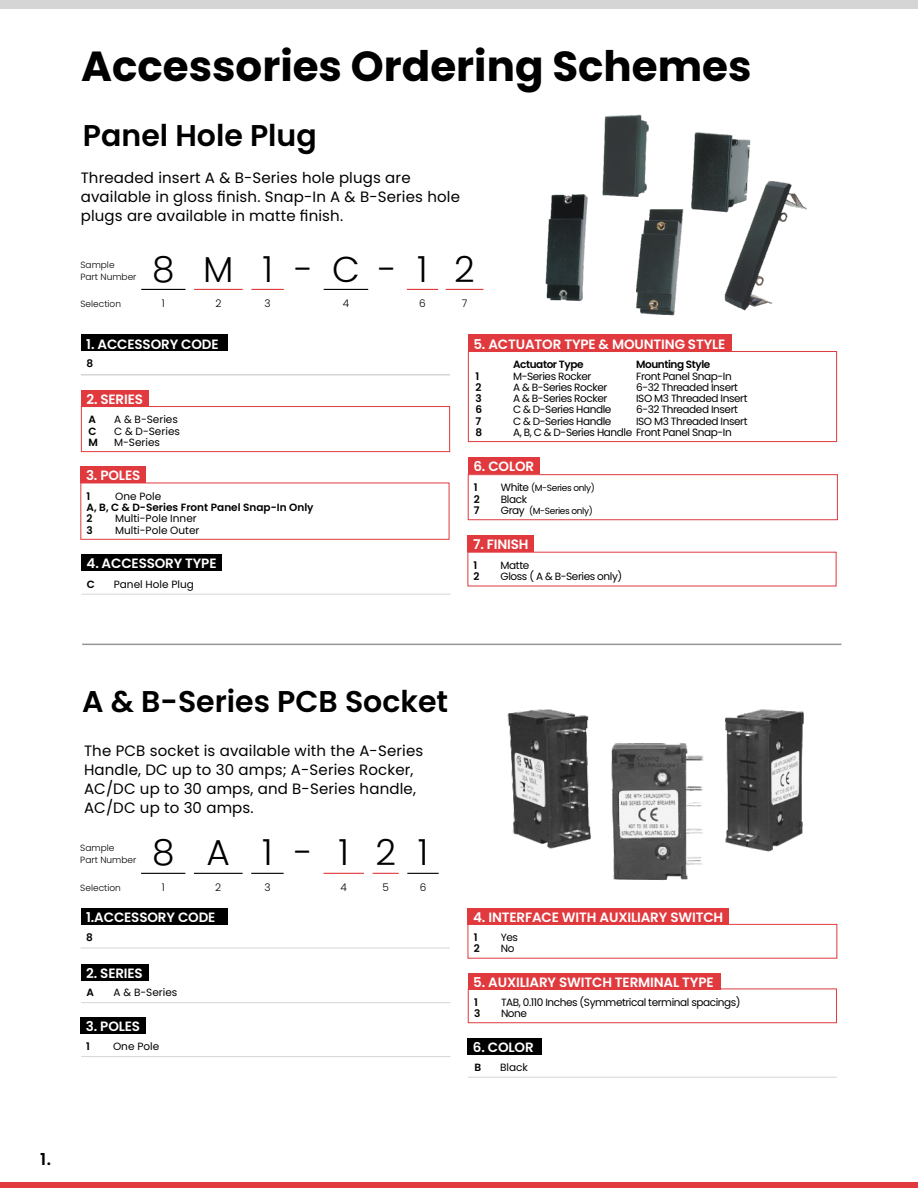
<style>
.page{position:relative;width:918px;height:1188px;background:#fff}
.page>*{position:absolute;margin:0;border:0;box-sizing:border-box;transform-origin:0 0}
.t1{font:700 42px "Poppins";color:#000}
.t2{font:300 36px "Poppins";color:#000}
.t3{font:600 30px "Poppins";color:#000}
.t4{font:600 16.5px "Poppins";color:#000}
.t5{font:15px/18.8px "Poppins";letter-spacing:.01em;color:#000}
.t6{font:600 13.5px "Poppins";letter-spacing:-.01em;color:#fff}
.t7{font:10.5px "Poppins";letter-spacing:-.04em;color:#000}
.t8{font:600 10.5px "Poppins";letter-spacing:-.04em;color:#000}
.t9{font:10.5px "Poppins";color:#000}
.t10{font:600 10.5px/11.2px "Poppins";color:#000}
.t11{font:300 10.5px "Poppins";color:#000}
.t12{font:300 9px/12px "Poppins";color:#000}
.t13{font:9px "Poppins";letter-spacing:-.04em;color:#000}
.s1{font-size:10.5px}
</style>
<div class="page">
<div style="left:0;top:1182px;width:918px;height:6px;background:#e03a3e"></div>
<div style="left:0;top:0;width:918px;height:9px;background:#d6d5d5"></div>
<hr style="left:82px;top:644px;width:760px;height:1px;background:#939598">
<img style="left:545px;top:114px;width:262px;height:202px">
<div style="left:468px;top:351px;width:369px;height:91px;border:1px solid #e03a3e"></div>
<hr style="left:194px;top:289px;width:49px;height:1px;background:#e03a3e">
<hr style="left:407px;top:289px;width:31px;height:1px;background:#e03a3e">
<hr style="left:446px;top:289px;width:37px;height:1px;background:#e03a3e">
<hr style="left:251px;top:289px;width:33px;height:1px;background:#e03a3e">
<hr style="left:141px;top:289px;width:45px;height:1px;background:#000">
<hr style="left:324px;top:289px;width:44px;height:1px;background:#000">
<div style="left:81px;top:406px;width:369px;height:46px;border:1px solid #e03a3e"></div>
<div style="left:80px;top:483px;width:369px;height:57px;border:1px solid #e03a3e"></div>
<div style="left:81px;top:390px;width:67px;height:17px;background:#e03a3e"></div>
<div style="left:81px;top:335px;width:147px;height:16px;background:#000"></div>
<hr style="left:81px;top:374px;width:369px;height:1px;background:#d6d5d5">
<div style="left:81px;top:466px;width:65px;height:17px;background:#e03a3e"></div>
<div style="left:81px;top:555px;width:141px;height:16px;background:#000"></div>
<div style="left:468px;top:535px;width:66px;height:17px;background:#e03a3e"></div>
<div style="left:468px;top:335px;width:264px;height:16px;background:#e03a3e"></div>
<div style="left:468px;top:457px;width:72px;height:17px;background:#e03a3e"></div>
<div style="left:468px;top:474px;width:370px;height:46px;border:1px solid #e03a3e"></div>
<img style="left:507px;top:709px;width:297px;height:171px">
<hr style="left:323px;top:873px;width:41px;height:1px;background:#e03a3e">
<hr style="left:141px;top:873px;width:44px;height:1px;background:#000">
<hr style="left:194px;top:873px;width:49px;height:1px;background:#000">
<hr style="left:251px;top:873px;width:33px;height:1px;background:#000">
<hr style="left:407px;top:873px;width:32px;height:1px;background:#000">
<svg style="left:373px;top:873px;width:26px;height:1px"></svg>
<div style="left:468px;top:989px;width:369px;height:34px;border:1px solid #e03a3e"></div>
<div style="left:468px;top:924px;width:369px;height:35px;border:1px solid #e03a3e"></div>
<div style="left:81px;top:964px;width:67px;height:16px;background:#000"></div>
<div style="left:468px;top:973px;width:252px;height:16px;background:#e03a3e"></div>
<div style="left:81px;top:908px;width:147px;height:16px;background:#000"></div>
<div style="left:468px;top:908px;width:261px;height:16px;background:#e03a3e"></div>
<hr style="left:81px;top:948px;width:369px;height:1px;background:#d6d5d5">
<hr style="left:81px;top:594px;width:370px;height:1px;background:#d6d5d5">
<hr style="left:81px;top:1056px;width:369px;height:1px;background:#d6d5d5">
<hr style="left:468px;top:1077px;width:369px;height:1px;background:#d6d5d5">
<hr style="left:81px;top:1002px;width:369px;height:1px;background:#d6d5d5">
<hr style="left:81px;top:375px;width:369px;height:1px;background:#d6d5d5">
<div style="left:80px;top:1017px;width:66px;height:16px;background:#000"></div>
<div style="left:468px;top:1038px;width:74px;height:16px;background:#000"></div>
<h1 class="t1" style="left:81px;top:42px;width:672px">Accessories Ordering Schemes</h1>
<h3 class="t3" style="left:83px;top:118px;width:235px">Panel Hole Plug</h3>
<h3 class="t5" style="left:81px;top:169px;width:381px">Threaded insert A &amp; B-Series hole plugs are available in gloss finish. Snap-In A &amp; B-Series hole plugs are available in matte finish.</h3>
<p class="t12" style="left:80px;top:258px;width:58px">Sample<br>Part Number</p>
<h2 class="t2" style="left:152px;top:248px;width:324px">8 M 1-C-1 2</h2>
<p class="t12" style="left:80px;top:298px;width:42px">Selection</p>
<p class="t11" style="left:162px;top:297px;width:5px">1</p>
<p class="t11" style="left:215px;top:297px;width:8px">2</p>
<p class="t11" style="left:265px;top:297px;width:8px">3</p>
<p class="t11" style="left:343px;top:297px;width:8px">4</p>
<p class="t11" style="left:419px;top:297px;width:8px">6</p>
<p class="t11" style="left:462px;top:297px;width:7px">7</p>
<p class="t6" style="left:86px;top:336px;width:134px">1. ACCESSORY CODE</p>
<p class="t8" style="left:86px;top:358px;width:8px">8</p>
<p class="t6" style="left:86px;top:392px;width:58px">2. SERIES</p>
<p class="t8" style="left:89px;top:414px;width:9px">A</p>
<p class="t7" style="left:114px;top:414px;width:65px">A &amp; B-Series</p>
<p class="t8" style="left:89px;top:425px;width:10px">C</p>
<p class="t7" style="left:114px;top:425px;width:67px">C &amp; D-Series</p>
<p class="t8" style="left:89px;top:436px;width:11px">M</p>
<p class="t7" style="left:114px;top:436px;width:47px">M-Series</p>
<p class="t6" style="left:86px;top:467px;width:56px">3. POLES</p>
<p class="t8" style="left:87px;top:490px;width:5px">1</p>
<p class="t7" style="left:115px;top:490px;width:48px">One Pole</p>
<p class="t10" style="left:87px;top:502px;width:229px">A, B, C &amp; D-Series Front Panel Snap-In Only<br>2</p>
<p class="t9" style="left:115px;top:513px;width:83px">Multi-Pole Inner</p>
<p class="t8" style="left:87px;top:524px;width:8px">3</p>
<p class="t9" style="left:115px;top:524px;width:86px">Multi-Pole Outer</p>
<p class="t6" style="left:87px;top:556px;width:131px">4. ACCESSORY TYPE</p>
<p class="t8" style="left:87px;top:578px;width:10px">C</p>
<p class="t9" style="left:114px;top:578px;width:82px">Panel Hole Plug</p>
<p class="t6" style="left:473px;top:336px;width:254px">5. ACTUATOR TYPE &amp; MOUNTING STYLE</p>
<p class="t8" style="left:513px;top:359px;width:72px">Actuator Type</p>
<p class="t8" style="left:636px;top:359px;width:76px">Mounting Style</p>
<p class="t8" style="left:476px;top:370px;width:5px">1</p>
<p class="t7" style="left:513px;top:370px;width:80px">M-Series Rocker</p>
<p class="t7" style="left:636px;top:370px;width:97px">Front Panel Snap-In</p>
<p class="t8" style="left:476px;top:381px;width:8px">2</p>
<p class="t7" style="left:513px;top:381px;width:96px">A &amp; B-Series Rocker</p>
<p class="t7" style="left:636px;top:381px;width:103px">6-32 Threaded Insert</p>
<p class="t8" style="left:476px;top:392px;width:8px">3</p>
<p class="t7" style="left:513px;top:392px;width:96px">A &amp; B-Series Rocker</p>
<p class="t7" style="left:636px;top:392px;width:113px">ISO M3 Threaded Insert</p>
<p class="t8" style="left:476px;top:404px;width:8px">6</p>
<p class="t7" style="left:513px;top:404px;width:100px">C &amp; D-Series Handle</p>
<p class="t7" style="left:636px;top:404px;width:103px">6-32 Threaded Insert</p>
<p class="t8" style="left:476px;top:415px;width:7px">7</p>
<p class="t7" style="left:513px;top:415px;width:100px">C &amp; D-Series Handle</p>
<p class="t7" style="left:636px;top:415px;width:113px">ISO M3 Threaded Insert</p>
<p class="t8" style="left:476px;top:426px;width:8px">8</p>
<p class="t7" style="left:513px;top:426px;width:220px">A, B, C &amp; D-Series Handle Front Panel Snap-In</p>
<p class="t6" style="left:473px;top:459px;width:62px">6. COLOR</p>
<p class="t8" style="left:474px;top:482px;width:5px">1</p>
<p class="t13" style="left:501px;top:483px;width:95px"><span class="s1">White</span> (M-Series only)</p>
<p class="t8" style="left:474px;top:493px;width:8px">2</p>
<p class="t7" style="left:501px;top:493px;width:28px">Black</p>
<p class="t8" style="left:474px;top:504px;width:7px">7</p>
<p class="t13" style="left:501px;top:506px;width:93px"><span class="s1">Gray</span> (M-Series only)</p>
<p class="t6" style="left:473px;top:537px;width:57px">7. FINISH</p>
<p class="t8" style="left:474px;top:559px;width:5px">1</p>
<p class="t7" style="left:501px;top:559px;width:30px">Matte</p>
<p class="t8" style="left:474px;top:570px;width:8px">2</p>
<p class="t7" style="left:501px;top:570px;width:123px">Gloss ( A &amp; B-Series only)</p>
<h3 class="t3" style="left:82px;top:684px;width:367px">A &amp; B-Series PCB Socket</h3>
<h3 class="t5" style="left:84px;top:742px;width:341px">The PCB socket is available with the A-Series Handle, DC up to 30 amps; A-Series Rocker, AC/DC up to 30 amps, and B-Series handle, AC/DC up to 30 amps.</h3>
<p class="t12" style="left:80px;top:842px;width:58px">Sample<br>Part Number</p>
<h2 class="t2" style="left:152px;top:832px;width:278px">8 A 1-121</h2>
<p class="t12" style="left:80px;top:882px;width:42px">Selection</p>
<p class="t11" style="left:162px;top:881px;width:5px">1</p>
<p class="t11" style="left:215px;top:881px;width:8px">2</p>
<p class="t11" style="left:264px;top:881px;width:8px">3</p>
<p class="t11" style="left:341px;top:881px;width:8px">4</p>
<p class="t11" style="left:382px;top:881px;width:8px">5</p>
<p class="t11" style="left:420px;top:881px;width:8px">6</p>
<p class="t6" style="left:86px;top:909px;width:131px">1.ACCESSORY CODE</p>
<p class="t6" style="left:473px;top:909px;width:252px">4. INTERFACE WITH AUXILIARY SWITCH</p>
<p class="t8" style="left:86px;top:931px;width:8px">8</p>
<p class="t8" style="left:474px;top:931px;width:5px">1</p>
<p class="t7" style="left:501px;top:931px;width:19px">Yes</p>
<p class="t8" style="left:474px;top:943px;width:8px">2</p>
<p class="t7" style="left:501px;top:943px;width:15px">No</p>
<p class="t6" style="left:86px;top:965px;width:58px">2. SERIES</p>
<p class="t6" style="left:473px;top:974px;width:242px">5. AUXILIARY SWITCH TERMINAL TYPE</p>
<p class="t8" style="left:87px;top:987px;width:9px">A</p>
<p class="t7" style="left:114px;top:987px;width:65px">A &amp; B-Series</p>
<p class="t8" style="left:474px;top:996px;width:5px">1</p>
<p class="t7" style="left:501px;top:996px;width:241px">TAB, 0.110 Inches (Symmetrical terminal spacings)</p>
<p class="t8" style="left:474px;top:1007px;width:8px">3</p>
<p class="t7" style="left:501px;top:1007px;width:28px">None</p>
<p class="t6" style="left:86px;top:1018px;width:56px">3. POLES</p>
<p class="t8" style="left:86px;top:1041px;width:5px">1</p>
<p class="t7" style="left:113px;top:1041px;width:48px">One Pole</p>
<p class="t6" style="left:473px;top:1039px;width:62px">6. COLOR</p>
<p class="t8" style="left:475px;top:1062px;width:8px">B</p>
<p class="t7" style="left:500px;top:1062px;width:29px">Black</p>
<h3 class="t4" style="left:40px;top:1149px;width:13px">1.</h3>
</div>
